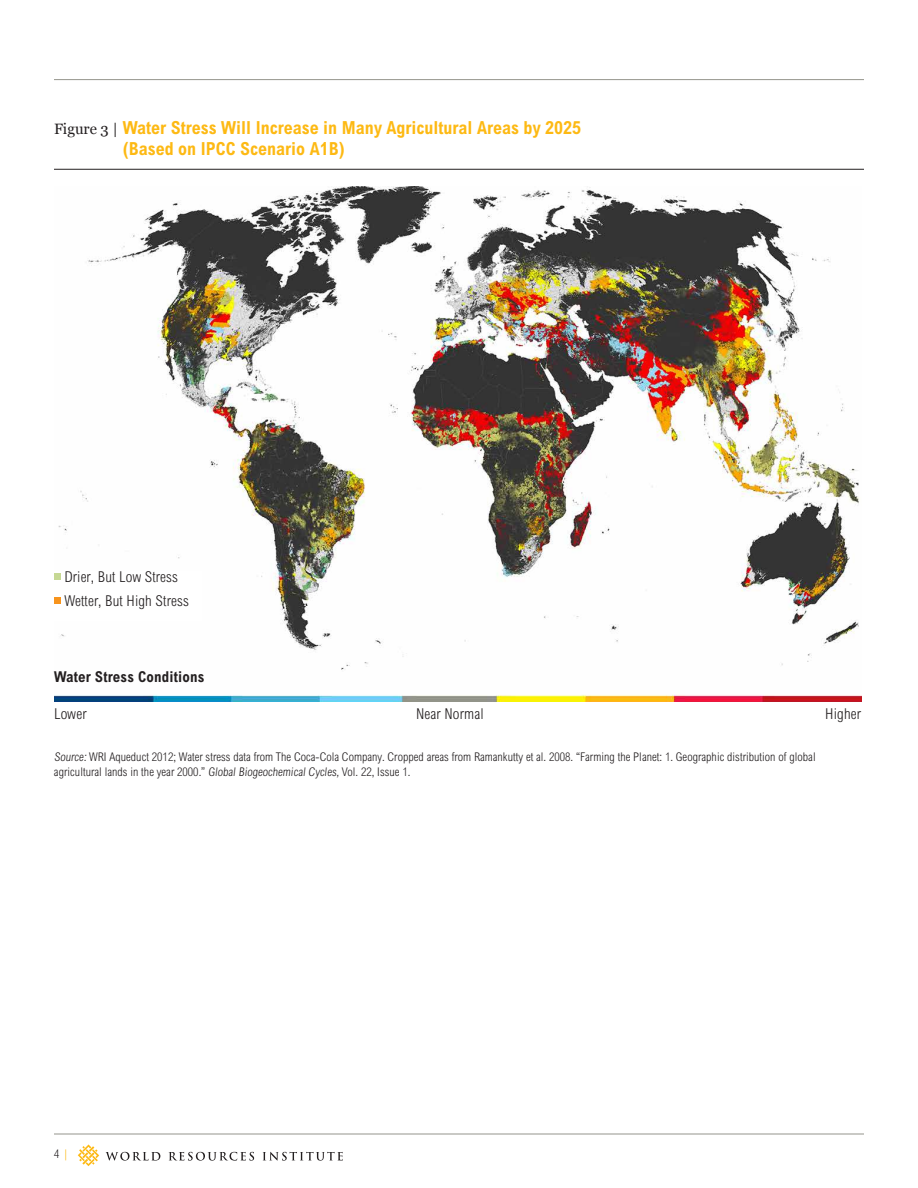
<style>
.page{position:relative;width:918px;height:1188px;background:#fff}
.page>*{position:absolute;margin:0;border:0;box-sizing:border-box;transform-origin:0 0}
.t1{font:700 condensed 18px/21px "Arial MT Std";color:#fdb913}
.t2{font:300 condensed 15px/24px "Arial MT Std";letter-spacing:.01em;color:#231f20}
.t3{font:700 condensed 15px "Arial MT Std";letter-spacing:.01em;color:#231f20}
.t4{font:300 condensed 12px/15px "Arial MT Std";letter-spacing:.005em;color:#231f20}
.s1{font-family:"Georgia";font-weight:400;font-stretch:normal;font-size:15px;color:#231f20}
.s2{color:#fdb913}
</style>
<div class="page">
<hr style="left:54px;top:79px;width:810px;height:1px;background:#95958c">
<hr style="left:54px;top:1134px;width:810px;height:1px;background:#95958c">
<svg style="left:78px;top:1144px;width:21px;height:22px"></svg>
<svg style="left:106px;top:1152px;width:54px;height:9px"></svg>
<svg style="left:169px;top:1152px;width:85px;height:9px"></svg>
<svg style="left:263px;top:1152px;width:80px;height:9px"></svg>
<img style="left:55px;top:186px;width:807px;height:515px">
<hr style="left:54px;top:169px;width:810px;height:1px;background:#231f20">
<div style="left:54px;top:571px;width:148px;height:50px;background:#fff"></div>
<div style="left:54px;top:573px;width:7px;height:7px;background:#c6d894"></div>
<div style="left:54px;top:597px;width:7px;height:7px;background:#f7941d"></div>
<h1 class="t1" style="left:123px;top:117px;width:460px;text-indent:-69px"><span class="s1">Figure 3 |</span> Water Stress Will Increase in Many Agricultural Areas by 2025 (Based on IPCC Scenario A1B)</h1>
<p class="t2" style="left:64px;top:565px;width:126px">Drier, But Low Stress<br>Wetter, But H igh Stress</p>
<p class="t3" style="left:54px;top:668px;width:152px">Water Stress Conditions</p>
<p class="t2" style="left:54px;top:702px;width:34px">Lower</p>
<p class="t2" style="left:416px;top:702px;width:69px">Near Normal</p>
<p class="t2" style="left:825px;top:702px;width:37px">H igher</p>
<p class="t4" style="left:54px;top:749px;width:763px">Source: WRI Aqueduct 2012; Water stress data from The Coca-Cola Company. Cropped areas from Ramankutty et al. 2008. “Farming the Planet: 1. Geographic distribution of global agricultural lands in the year 2000.” Global Biogeochemical Cycles, Vol. 22, Issue 1.</p>
<p class="t4" style="left:54px;top:1146px;width:15px">4 <span class="s2">|</span></p>
</div>
